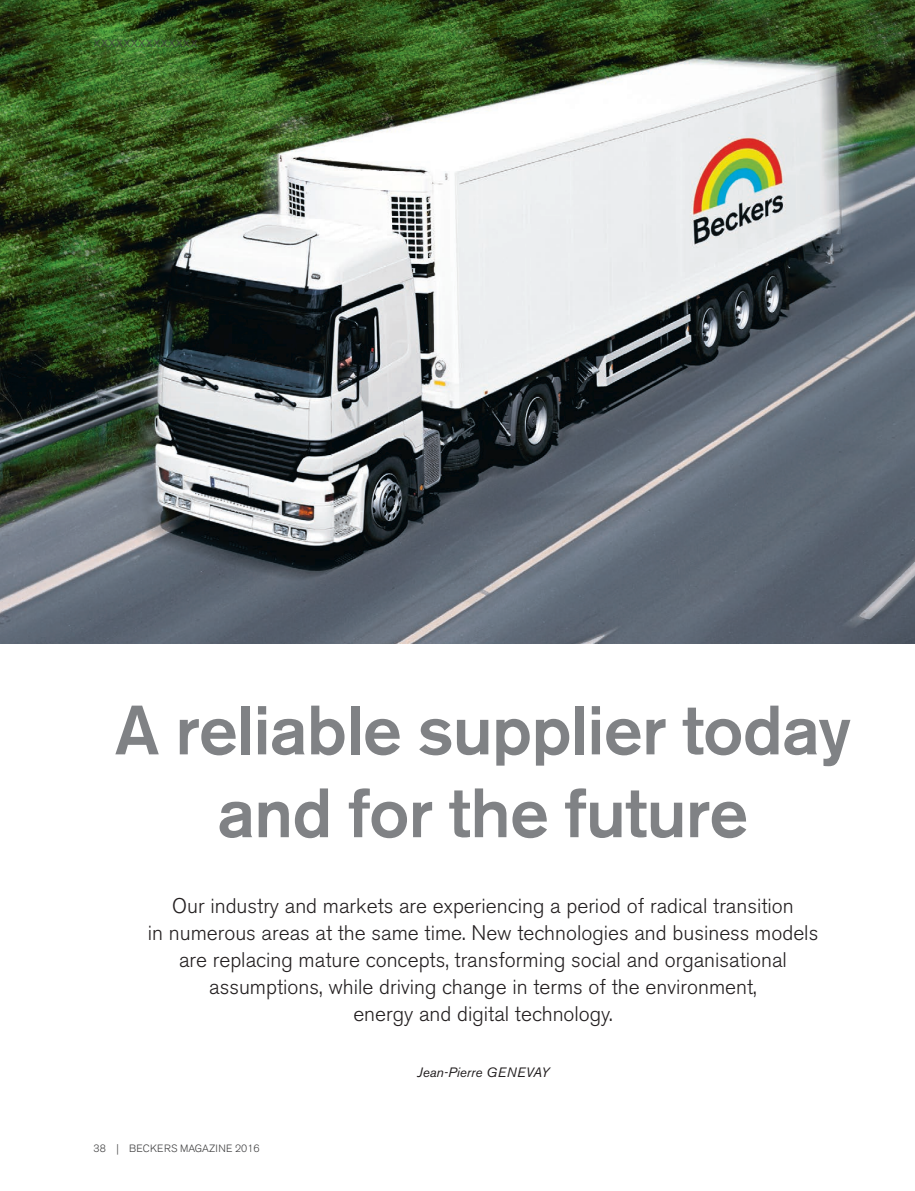
<style>
.page{position:relative;width:915px;height:1191px;background:#fff}
.page>*{position:absolute;margin:0;border:0;box-sizing:border-box;transform-origin:0 0}
.t1{font:500 69px/82.8px "Akzidenz Grotesk BE";letter-spacing:-.01em;color:#808285;text-align:center}
.t2{font:300 21px/27px "Akzidenz Grotesk BE";color:#231f20;text-align:center}
.t3{font:italic 13.5px "Akzidenz Grotesk BE";color:#231f20}
.t4{font:300 10.5px "Akzidenz Grotesk BE";letter-spacing:.015em;color:#3e3e3f}
.t5{font:300 10.5px "Akzidenz Grotesk BE";letter-spacing:.035em;color:#3e3e3f}
</style>
<div class="page">
<img style="left:0;top:0;width:914px;height:644px">
<p class="t5" style="left:94px;top:37px;width:106px">XXXXXXXXXXXXXX</p>
<h1 class="t1" style="left:115px;top:688px;width:737px">A reliable supplier today and for the future</h1>
<p class="t2" style="left:148px;top:893px;width:671px">Our industry and markets are experiencing a period of radical transition<br>in numerous areas at the same time. New technologies and business models are replacing mature concepts, transforming social and organisational assumptions, while driving change in terms of the environment,<br>energy and digital technology.</p>
<p class="t4" style="left:94px;top:1142px;width:167px">38 | BECKERS MAGAZINE 2016</p>
<p class="t3" style="left:416px;top:1064px;width:134px">Jean-Pierre GENEVAY</p>
</div>
